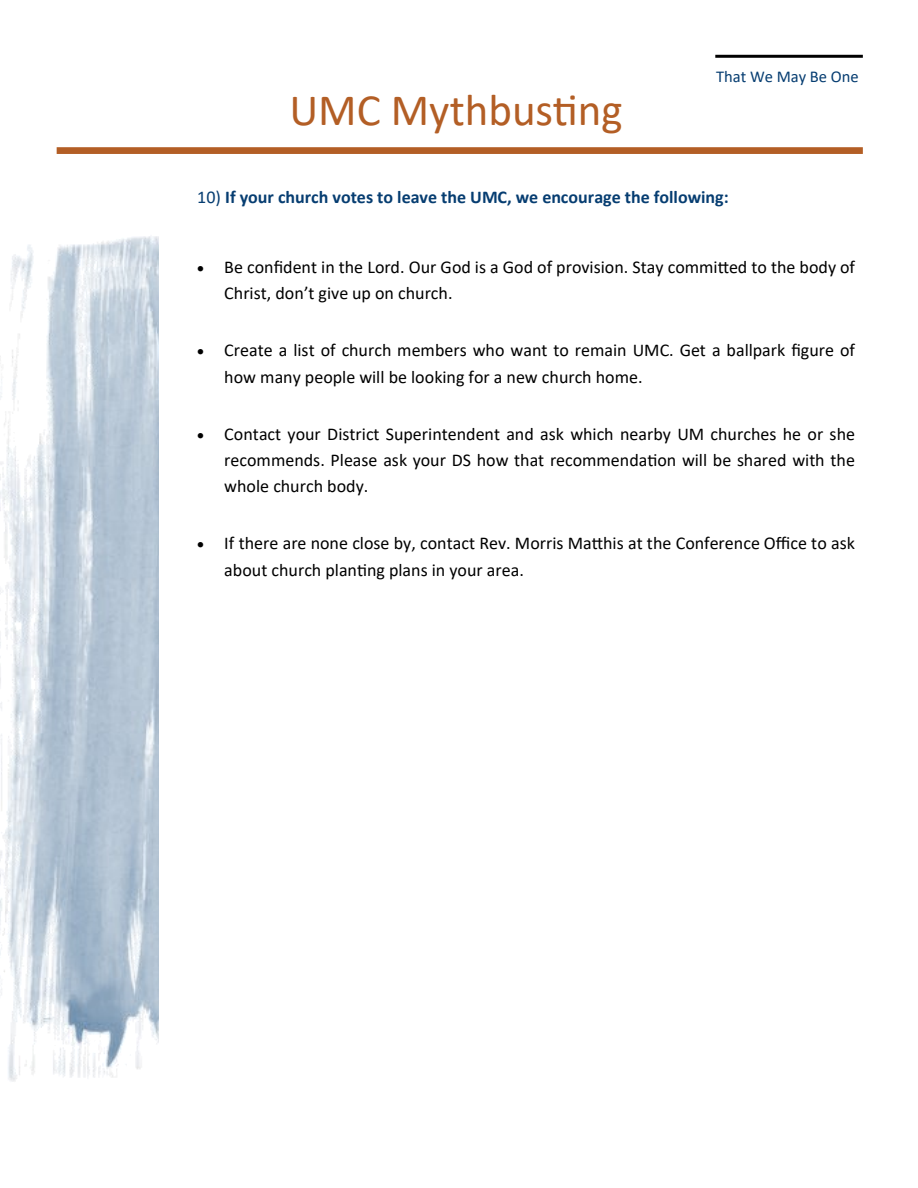
<style>
.page{position:relative;width:918px;height:1188px;background:#fff}
.page>*{position:absolute;margin:0;border:0;box-sizing:border-box;transform-origin:0 0}
.t1{font:45px "Calibri";color:#b35e25}
.t2{font:18px/26.1px "Calibri";color:#000}
.t3{font:700 18px "Calibri";color:#063d71}
.t4{font:16.5px "Calibri";color:#063d71}
.s1{font-weight:400}
</style>
<div class="page">
<div style="left:57px;top:147px;width:806px;height:7px;background:#b35e25"></div>
<hr style="left:715px;top:55px;width:148px;height:3px;background:#000">
<img style="left:0;top:236px;width:158px;height:846px">
<p class="t1" style="left:289px;top:92px;width:335px">UMC Mythbusting</p>
<p class="t4" style="left:716px;top:69px;width:144px">That We May Be One</p>
<p class="t3" style="left:197px;top:189px;width:533px"><span class="s1">10)</span> If your church votes to leave the UMC, we encourage the following:</p>
<p class="t2" style="left:224px;top:256px;width:632px;text-indent:-27px">• Be confident in the Lord. Our God is a God of provision. Stay committed to the body of<br>Christ, don’t give up on church.</p>
<p class="t2" style="left:224px;top:339px;width:632px;text-indent:-27px">• Create a list of church members who want to remain UMC. Get a ballpark figure of how many people will be looking for a new church home.</p>
<p class="t2" style="left:224px;top:422px;width:632px;text-align:justify;text-indent:-27px">• Contact your District Superintendent and ask which nearby UM churches he or she recommends. Please ask your DS how that recommendation will be shared with the whole church body.</p>
<p class="t2" style="left:224px;top:532px;width:632px;text-indent:-27px">• If there are none close by, contact Rev. Morris Matthis at the Conference Office to ask about church planting plans in your area.</p>
</div>
